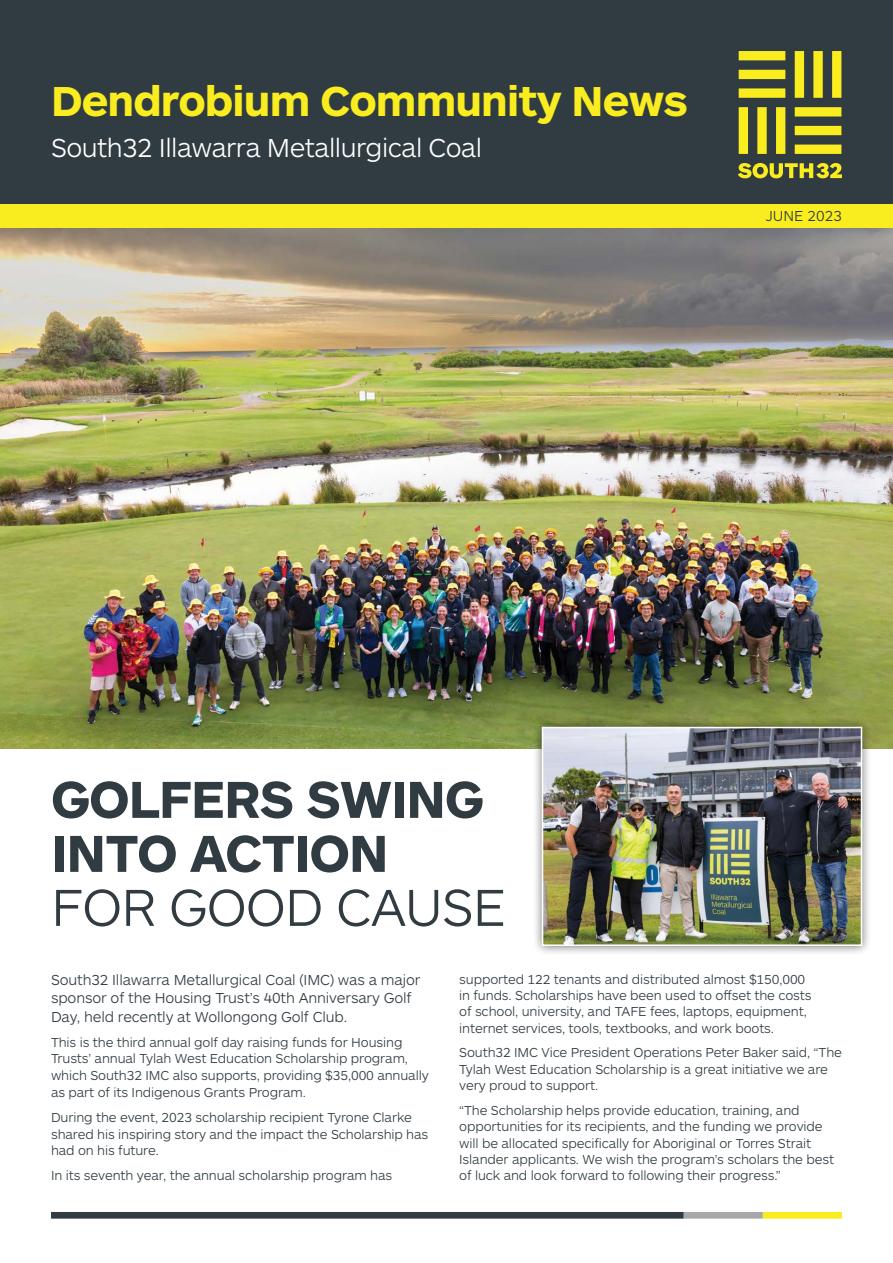
<style>
.page{position:relative;width:893px;height:1263px;background:#fff}
.page>*{position:absolute;margin:0;border:0;box-sizing:border-box;transform-origin:0 0}
.t1{font:700 54px/54px "ARS Maquette";letter-spacing:-.02em;color:#303c42}
.t2{font:300 54px "ARS Maquette";letter-spacing:-.02em;color:#303c42}
.t3{font:700 43.5px "ARS Maquette";letter-spacing:-.02em;color:#f9ed20}
.t4{font:300 27px "ARS Maquette";letter-spacing:-.02em;color:#fff}
.t5{font:300 15px/18.5px "ARS Maquette";letter-spacing:-.01em;color:#303c42}
.t6{font:300 13.5px/16.4px "ARS Maquette";letter-spacing:-.01em;color:#303c42}
</style>
<div class="page">
<img style="left:0;top:227px;width:893px;height:521px">
<div style="left:0;top:0;width:893px;height:206px;background:#303c42"></div>
<div style="left:51px;top:1212px;width:633px;height:6px;background:#303c42"></div>
<div style="left:684px;top:1212px;width:79px;height:6px;background:#a8a8aa"></div>
<div style="left:763px;top:1212px;width:79px;height:6px;background:#f9ed20"></div>
<svg style="left:738px;top:51px;width:104px;height:127px"></svg>
<div style="left:0;top:204px;width:893px;height:23px;background:#f9ed20"></div>
<div style="left:532px;top:717px;width:340px;height:239px;background:#000;opacity:.55"></div>
<img style="left:545px;top:730px;width:314px;height:213px">
<div style="left:542px;top:727px;width:320px;height:219px;border:2px solid #fff"></div>
<h2 class="t3" style="left:51px;top:73px;width:638px">Dendrobium Community News</h2>
<h3 class="t4" style="left:51px;top:130px;width:433px">South32 Illawarra Metallurgical Coal</h3>
<p class="t5" style="left:766px;top:206px;width:78px">JUNE 2023</p>
<h1 class="t1" style="left:51px;top:769px;width:434px">GOLFERS SWING<br>INTO ACTION</h1>
<h1 class="t2" style="left:51px;top:873px;width:457px">FOR GOOD CAUSE</h1>
<p class="t5" style="left:51px;top:970px;width:371px">South32 Illawarra Metallurgical Coal (IMC) was a major sponsor of the Housing Trust’s 40th Anniversary Golf<br>Day, held recently at Wollongong Golf Club.</p>
<p class="t6" style="left:51px;top:1033px;width:379px">This is the third annual golf day raising funds for Housing Trusts’ annual Tylah West Education Scholarship program, which South32 IMC also supports, providing $35,000 annually as part of its Indigenous Grants Program.</p>
<p class="t6" style="left:51px;top:1108px;width:379px">During the event, 2023 scholarship recipient Tyrone Clarke shared his inspiring story and the impact the Scholarship has had on his future.</p>
<p class="t6" style="left:51px;top:1167px;width:343px">In its seventh year, the annual scholarship program has</p>
<p class="t6" style="left:459px;top:970px;width:354px">supported 122 tenants and distributed almost $150,000 in funds. Scholarships have been used to offset the costs of school, university, and TAFE fees, laptops, equipment, internet services, tools, textbooks, and work boots.</p>
<p class="t6" style="left:459px;top:1044px;width:384px">South32 IMC Vice President Operations Peter Baker said, “The<br>Tylah West Education Scholarship is a great initiative we are very proud to support.</p>
<p class="t6" style="left:459px;top:1101px;width:376px">“The Scholarship helps provide education, training, and opportunities for its recipients, and the funding we provide will be allocated specifically for Aboriginal or Torres Strait Islander applicants. We wish the program’s scholars the best of luck and look forward to following their progress.”</p>
</div>
